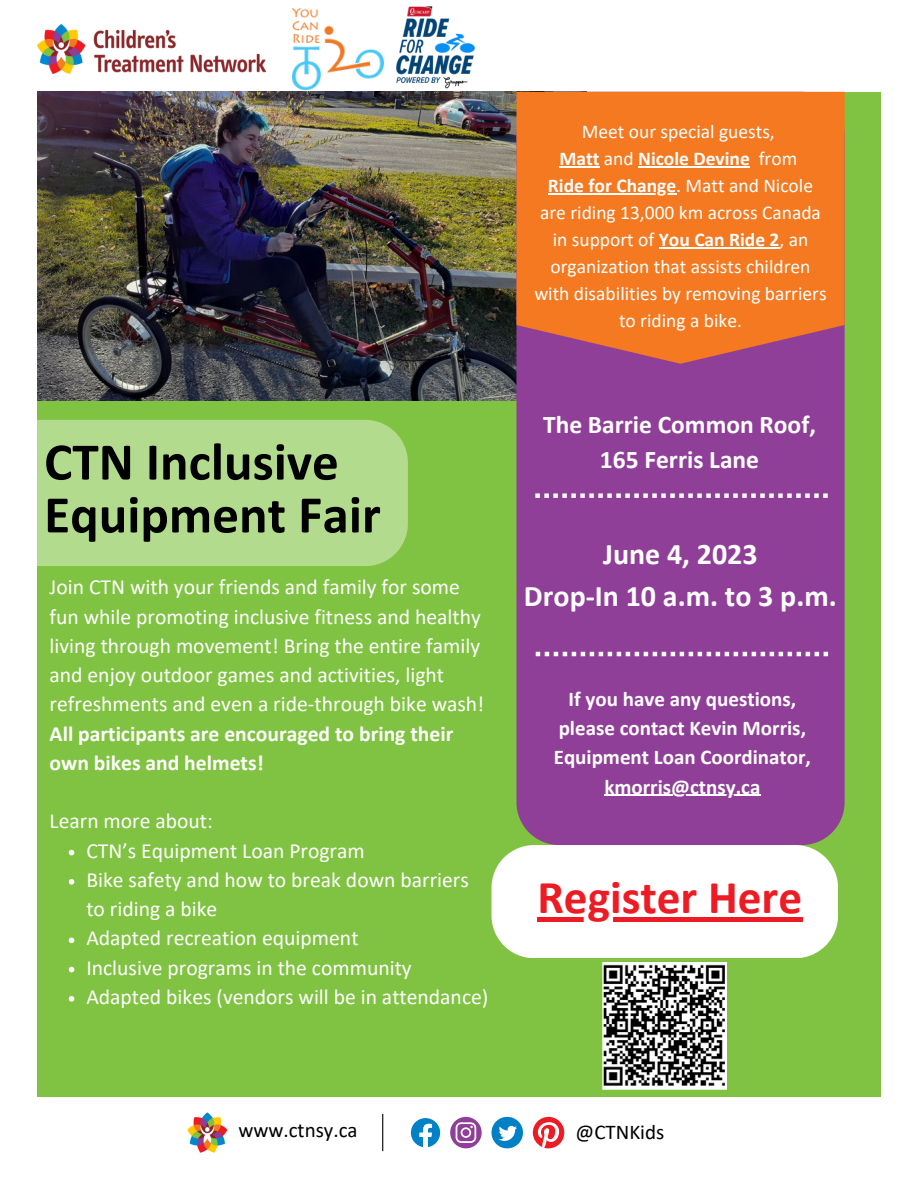
<style>
.page{position:relative;width:918px;height:1188px;background:#fff}
.page>*{position:absolute;margin:0;border:0;box-sizing:border-box;transform-origin:0 0}
.t1{font:700 53.25px/52.8px "Calibri";color:#000}
.t2{font:700 47.25px "Calibri";color:#ed1c24}
.t3{font:700 30px "Calibri";color:#fff}
.t4{font:700 25.5px "Calibri";color:#fff}
.t5{font:21.6px/29.2px "Calibri";color:#fff}
.t6{font:700 21.6px/29.2px "Calibri";color:#fff}
.t7{font:700 21px/29.2px "Calibri";color:#fff;text-align:center}
.t8{font:21px "Calibri";color:#000}
.t9{font:19.5px/27px "Calibri";color:#fff;text-align:center}
.t10{font:700 19.5px "Calibri";color:#fff}
.s1{font-weight:400}
.s2{font-weight:700}
</style>
<div class="page">
<div style="left:37px;top:92px;width:844px;height:1004px;background:#80c342"></div>
<img style="left:37px;top:92px;width:479px;height:308px">
<div style="left:516px;top:364px;width:329px;height:481px;background:#903f98"></div>
<div style="left:491px;top:845px;width:347px;height:113px;background:#fff"></div>
<svg style="left:516px;top:92px;width:329px;height:272px;fill:#f47920"></svg>
<div style="left:37px;top:420px;width:371px;height:146px;background:#b3db8e"></div>
<img style="left:187px;top:1112px;width:41px;height:41px">
<img style="left:37px;top:25px;width:229px;height:48px">
<hr style="left:382px;top:1114px;width:1px;height:37px;background:#000">
<svg style="left:411px;top:1118px;width:29px;height:29px"></svg>
<svg style="left:450px;top:1117px;width:32px;height:31px"></svg>
<svg style="left:491px;top:1117px;width:32px;height:31px"></svg>
<svg style="left:533px;top:1117px;width:31px;height:31px"></svg>
<svg style="left:535px;top:493px;width:293px;height:5px"></svg>
<svg style="left:536px;top:652px;width:292px;height:4px"></svg>
<img style="left:292px;top:8px;width:91px;height:81px">
<img style="left:389px;top:6px;width:92px;height:89px">
<img style="left:603px;top:962px;width:124px;height:127px">
<hr style="left:559px;top:166px;width:41px;height:1px;background:#fff">
<hr style="left:638px;top:166px;width:112px;height:1px;background:#fff">
<hr style="left:548px;top:193px;width:128px;height:1px;background:#fff">
<hr style="left:659px;top:247px;width:120px;height:1px;background:#fff">
<hr style="left:604px;top:795px;width:156px;height:1px;background:#fff">
<hr style="left:537px;top:917px;width:265px;height:4px;background:#ed1c24">
<svg style="left:69px;top:850px;width:5px;height:5px"></svg>
<svg style="left:69px;top:879px;width:5px;height:6px"></svg>
<svg style="left:69px;top:938px;width:5px;height:5px"></svg>
<svg style="left:69px;top:967px;width:5px;height:5px"></svg>
<svg style="left:69px;top:996px;width:5px;height:6px"></svg>
<p class="t1" style="left:44px;top:440px;width:338px">CTN Inclusive<br>Equipment Fair</p>
<p class="t5" style="left:50px;top:574px;width:436px">Join CTN with your friends and family for some fun while promoting inclusive fitness and healthy living through movement! Bring the entire family and enjoy outdoor games and activities, light refreshments and even a ride-through bike wash!</p>
<p class="t6" style="left:50px;top:721px;width:405px">All participants are encouraged to bring their own bikes and helmets!</p>
<p class="t5" style="left:50px;top:808px;width:165px">Learn more about:</p>
<p class="t5" style="left:86px;top:838px;width:280px">CTN’s Equipment Loan Program</p>
<p class="t5" style="left:86px;top:867px;width:384px">Bike safety and how to break down barriers to riding a bike</p>
<p class="t5" style="left:86px;top:925px;width:274px">Adapted recreation equipment</p>
<p class="t5" style="left:86px;top:955px;width:327px">Inclusive programs in the community</p>
<p class="t5" style="left:86px;top:984px;width:404px">Adapted bikes (vendors will be in attendance)</p>
<p class="t9" style="left:582px;top:120px;width:194px">Meet our special guests,</p>
<p class="t10" style="left:559px;top:150px;width:239px">Matt <span class="s1">and</span> Nicole Devine <span class="s1">from</span></p>
<p class="t9" style="left:534px;top:174px;width:294px"><span class="s2">Ride for Change</span>. Matt and Nicole are riding 13,000 km across Canada in support of <span class="s2">You Can Ride 2</span>, an organization that assists children with disabilities by removing barriers to riding a bike.</p>
<p class="t4" style="left:543px;top:414px;width:274px">The Barrie Common Roof,</p>
<p class="t4" style="left:600px;top:449px;width:161px">165 Ferris Lane</p>
<p class="t3" style="left:603px;top:541px;width:156px">June 4, 2023</p>
<p class="t3" style="left:524px;top:583px;width:314px">Drop-In 10 a.m. to 3 p.m.</p>
<p class="t7" style="left:554px;top:686px;width:259px">If you have any questions, please contact Kevin Morris,<br>Equipment Loan Coordinator, kmorris@ctnsy.ca</p>
<p class="t2" style="left:537px;top:878px;width:266px">Register Here</p>
<p class="t8" style="left:238px;top:1121px;width:121px">www.ctnsy.ca</p>
<p class="t8" style="left:576px;top:1123px;width:90px">@CTNKids</p>
</div>
